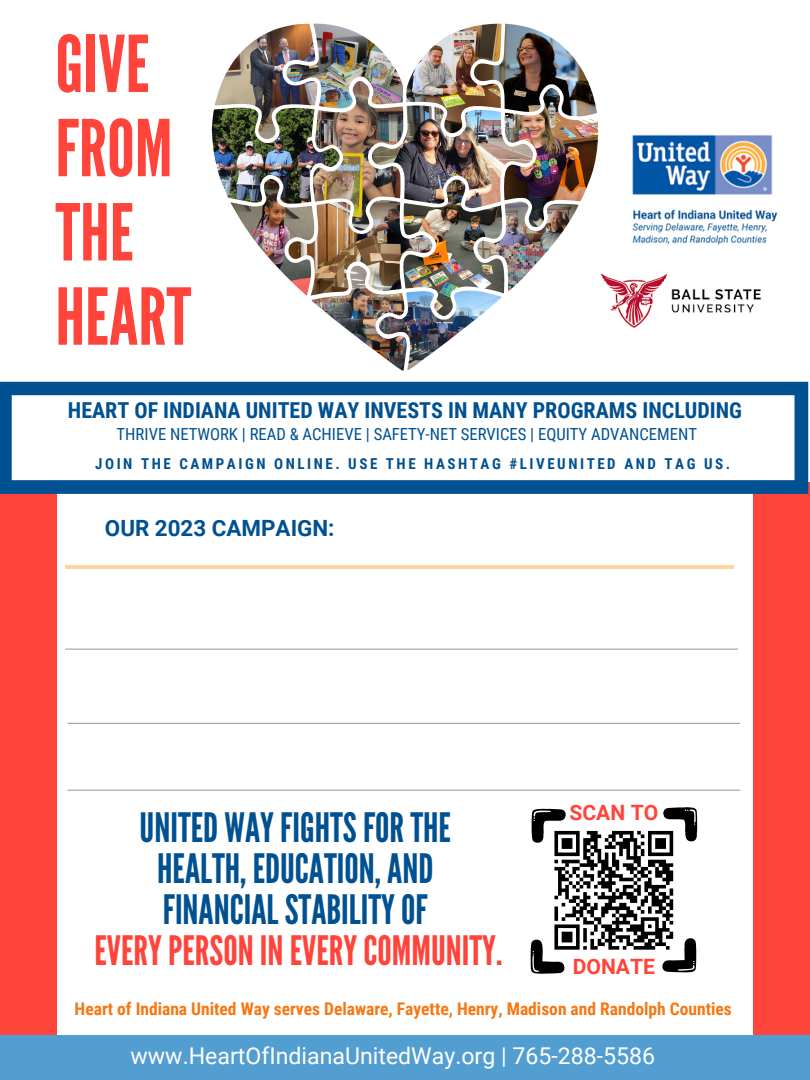
<style>
.page{position:relative;width:810px;height:1080px;background:#ff443b}
.page>*{position:absolute;margin:0;border:0;box-sizing:border-box;transform-origin:0 0}
.t1{font:78.19px "League Gothic";color:#ff443b}
.t2{font:40.5px "League Gothic";color:#005191}
.t3{font:40.5px "League Gothic";color:#ff443b}
.t4{font:23.12px "Roboto";color:#fff}
.t5{font:700 22.38px "Roboto";color:#005191}
.t6{font:700 22px "Roboto Condensed";color:#005191}
.t7{font:700 21.12px "Roboto";color:#ff443b}
.t8{font:700 17.5px "Roboto Condensed";color:#f57814}
.t9{font:16.69px "Roboto Condensed";color:#005191}
.t10{font:700 15px "Roboto Condensed";letter-spacing:.17em;color:#005191}
</style>
<div class="page">
<div style="left:0;top:0;width:810px;height:482px;background:#fff"></div>
<div style="left:57px;top:388px;width:696px;height:692px;background:#fff"></div>
<div style="left:0;top:1035px;width:810px;height:45px;background:#539ed0"></div>
<hr style="left:65px;top:565px;width:669px;height:3px;background:#ffb351">
<hr style="left:66px;top:649px;width:672px;height:1px;background:#969696">
<hr style="left:68px;top:723px;width:672px;height:1px;background:#969696">
<hr style="left:68px;top:790px;width:672px;height:1px;background:#969696">
<svg style="left:0;top:382px;width:808px;height:112px"></svg>
<img style="left:632px;top:135px;width:146px;height:110px">
<img style="left:215px;top:26px;width:71px;height:82px">
<img style="left:406px;top:26px;width:68px;height:79px">
<img style="left:474px;top:24px;width:117px;height:81px">
<img style="left:340px;top:108px;width:32px;height:92px">
<img style="left:286px;top:24px;width:117px;height:84px">
<img style="left:504px;top:88px;width:94px;height:118px">
<img style="left:372px;top:105px;width:161px;height:97px">
<img style="left:212px;top:108px;width:128px;height:96px">
<img style="left:231px;top:179px;width:83px;height:100px">
<img style="left:403px;top:179px;width:101px;height:115px">
<img style="left:289px;top:200px;width:143px;height:96px">
<img style="left:477px;top:202px;width:101px;height:90px">
<img style="left:311px;top:266px;width:96px;height:105px">
<img style="left:379px;top:291px;width:123px;height:79px">
<svg style="left:531px;top:807px;width:166px;height:167px"></svg>
<img style="left:601px;top:274px;width:160px;height:54px">
<p class="t1" style="left:55px;top:19px;width:96px">GIVE</p>
<p class="t1" style="left:55px;top:103px;width:119px">FROM</p>
<p class="t1" style="left:55px;top:187px;width:80px">THE</p>
<p class="t1" style="left:55px;top:272px;width:137px">HEART</p>
<p class="t6" style="left:68px;top:397px;width:676px">HEART OF INDIANA UNITED WAY INVESTS IN MANY PROGRAMS INCLUDING</p>
<p class="t9" style="left:117px;top:424px;width:582px">THRIVE NETWORK | READ &amp; ACHIEVE | SAFETY-NET SERVICES | EQUITY ADVANCEMENT</p>
<p class="t10" style="left:95px;top:455px;width:636px">JOIN THE CAMPAIGN ONLINE. USE THE HASHTAG #LIVEUNITED AND TAG US.</p>
<p class="t5" style="left:105px;top:515px;width:231px">OUR 2023 CAMPAIGN:</p>
<p class="t2" style="left:140px;top:804px;width:313px">UNITED WAYFIGHTSFORTHE</p>
<p class="t2" style="left:157px;top:845px;width:278px">HEALTH, EDUCATION,AND</p>
<p class="t2" style="left:163px;top:886px;width:267px">FINANCIALSTABILITYOF</p>
<p class="t3" style="left:94px;top:927px;width:410px">EVERYPERSONINEVERYCOMMUNITY.</p>
<p class="t7" style="left:570px;top:801px;width:90px">SCAN TO</p>
<p class="t7" style="left:573px;top:954px;width:84px">DONATE</p>
<p class="t8" style="left:75px;top:999px;width:659px">Heart of Indiana United Way serves Delaware, Fayette, Henry, Madison and Randolph Counties</p>
<p class="t4" style="left:131px;top:1043px;width:526px">www.HeartOfIndianaUnitedWay.org | 765-288-5586</p>
</div>
